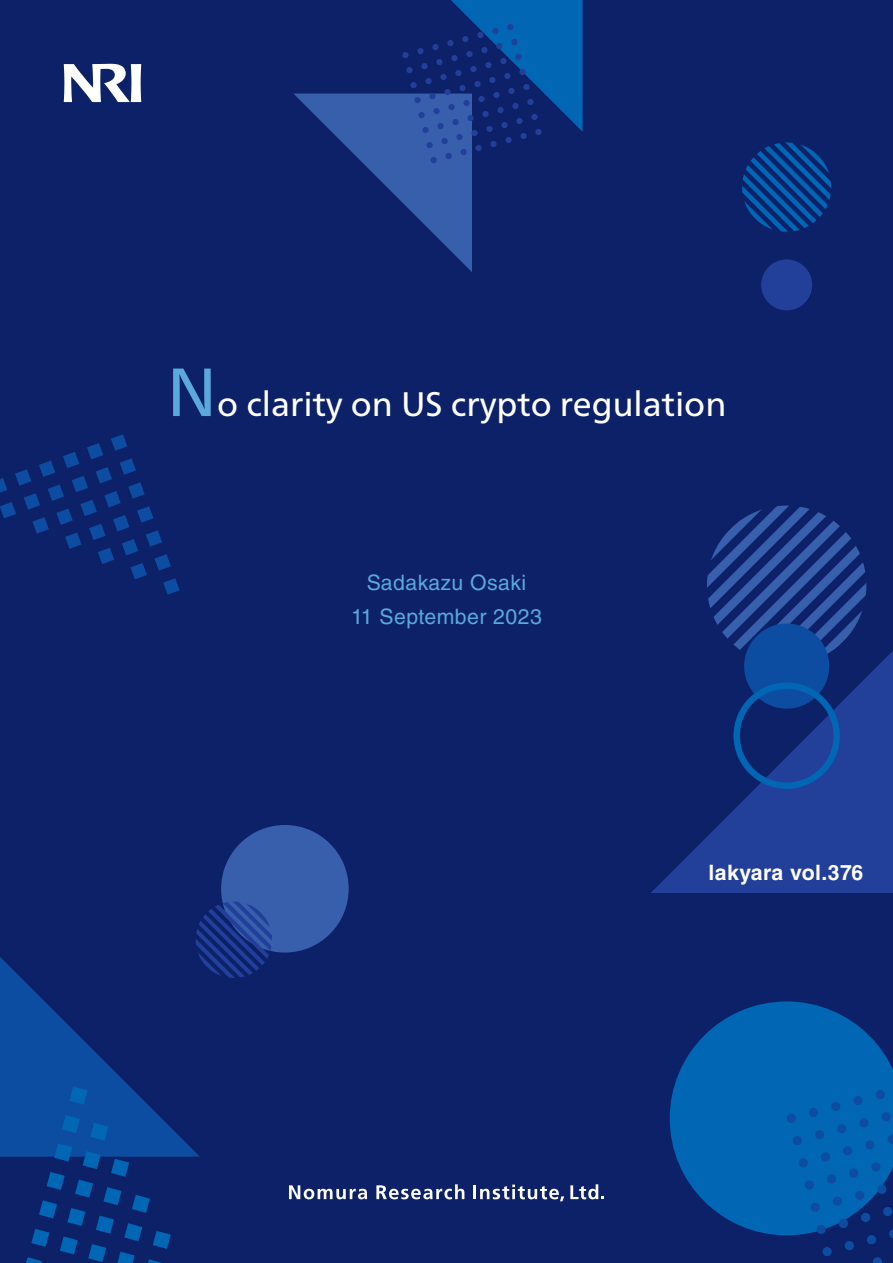
<style>
.page{position:relative;width:893px;height:1263px;background:#0d2169}
.page>*{position:absolute;margin:0;border:0;box-sizing:border-box;transform-origin:0 0}
.t1{font:34.05px "Frutiger Neue LT Pro";color:#fff}
.t2{font:21.3px/34px "Helvetica LT Std";letter-spacing:.02em;color:#5ba8dc;text-align:center}
.t3{font:700 21.3px "Helvetica LT Std";letter-spacing:.02em;color:#fff}
.s1{font-size:68.1px;color:#5ba8dc}
</style>
<div class="page">
<svg style="left:651px;top:651px;width:242px;height:242px;fill:#223f99"></svg>
<div style="left:221px;top:825px;width:128px;height:127px;background:#375fac;border-radius:50%"></div>
<svg style="left:670px;top:1001px;width:223px;height:234px;fill:#0166b3"></svg>
<div style="left:761px;top:259px;width:51px;height:51px;background:#223f99;border-radius:50%"></div>
<svg style="left:293px;top:0;width:290px;height:272px"></svg>
<div style="left:507px;top:24px;width:7px;height:6px;background:#223f99;border-radius:3px"></div>
<div style="left:492px;top:28px;width:7px;height:6px;background:#223f99;border-radius:3px"></div>
<div style="left:477px;top:32px;width:7px;height:7px;background:#223f99;border-radius:3px"></div>
<div style="left:462px;top:36px;width:7px;height:7px;background:#223f99;border-radius:3px"></div>
<div style="left:447px;top:40px;width:7px;height:7px;background:#223f99;border-radius:3px"></div>
<div style="left:432px;top:44px;width:7px;height:7px;background:#223f99;border-radius:3px"></div>
<div style="left:417px;top:48px;width:7px;height:7px;background:#223f99;border-radius:3px"></div>
<div style="left:402px;top:52px;width:7px;height:7px;background:#223f99;border-radius:3px"></div>
<div style="left:511px;top:39px;width:7px;height:6px;background:#223f99;border-radius:3px"></div>
<div style="left:496px;top:43px;width:7px;height:6px;background:#223f99;border-radius:3px"></div>
<div style="left:481px;top:47px;width:7px;height:6px;background:#223f99;border-radius:3px"></div>
<div style="left:466px;top:51px;width:7px;height:7px;background:#223f99;border-radius:3px"></div>
<div style="left:451px;top:55px;width:7px;height:7px;background:#223f99;border-radius:3px"></div>
<div style="left:436px;top:59px;width:7px;height:7px;background:#223f99;border-radius:3px"></div>
<div style="left:421px;top:63px;width:7px;height:7px;background:#223f99;border-radius:3px"></div>
<div style="left:406px;top:67px;width:7px;height:7px;background:#223f99;border-radius:3px"></div>
<div style="left:515px;top:54px;width:7px;height:6px;background:#223f99;border-radius:3px"></div>
<div style="left:500px;top:58px;width:7px;height:6px;background:#223f99;border-radius:3px"></div>
<div style="left:485px;top:62px;width:7px;height:6px;background:#223f99;border-radius:3px"></div>
<div style="left:470px;top:66px;width:7px;height:6px;background:#223f99;border-radius:3px"></div>
<div style="left:455px;top:70px;width:7px;height:7px;background:#223f99;border-radius:3px"></div>
<div style="left:440px;top:74px;width:7px;height:7px;background:#223f99;border-radius:3px"></div>
<div style="left:425px;top:78px;width:7px;height:7px;background:#223f99;border-radius:3px"></div>
<div style="left:410px;top:82px;width:7px;height:7px;background:#223f99;border-radius:3px"></div>
<div style="left:519px;top:69px;width:7px;height:6px;background:#223f99;border-radius:3px"></div>
<div style="left:504px;top:73px;width:7px;height:6px;background:#223f99;border-radius:3px"></div>
<div style="left:489px;top:77px;width:7px;height:6px;background:#223f99;border-radius:3px"></div>
<div style="left:474px;top:81px;width:7px;height:6px;background:#223f99;border-radius:3px"></div>
<div style="left:459px;top:85px;width:7px;height:6px;background:#223f99;border-radius:3px"></div>
<div style="left:444px;top:89px;width:7px;height:7px;background:#223f99;border-radius:3px"></div>
<div style="left:429px;top:93px;width:7px;height:7px;background:#223f99;border-radius:3px"></div>
<div style="left:414px;top:97px;width:7px;height:7px;background:#223f99;border-radius:3px"></div>
<div style="left:523px;top:84px;width:7px;height:6px;background:#223f99;border-radius:3px"></div>
<div style="left:508px;top:88px;width:7px;height:6px;background:#223f99;border-radius:3px"></div>
<div style="left:493px;top:92px;width:7px;height:6px;background:#223f99;border-radius:3px"></div>
<div style="left:478px;top:96px;width:7px;height:6px;background:#223f99;border-radius:3px"></div>
<div style="left:463px;top:100px;width:7px;height:6px;background:#223f99;border-radius:3px"></div>
<div style="left:448px;top:104px;width:7px;height:7px;background:#223f99;border-radius:3px"></div>
<div style="left:433px;top:108px;width:7px;height:7px;background:#223f99;border-radius:3px"></div>
<div style="left:418px;top:112px;width:7px;height:7px;background:#223f99;border-radius:3px"></div>
<div style="left:527px;top:99px;width:7px;height:6px;background:#223f99;border-radius:3px"></div>
<div style="left:512px;top:103px;width:7px;height:6px;background:#223f99;border-radius:3px"></div>
<div style="left:497px;top:107px;width:7px;height:6px;background:#223f99;border-radius:3px"></div>
<div style="left:482px;top:111px;width:7px;height:6px;background:#223f99;border-radius:3px"></div>
<div style="left:467px;top:115px;width:7px;height:6px;background:#223f99;border-radius:3px"></div>
<div style="left:452px;top:119px;width:7px;height:6px;background:#223f99;border-radius:3px"></div>
<div style="left:437px;top:123px;width:7px;height:7px;background:#223f99;border-radius:3px"></div>
<div style="left:422px;top:127px;width:7px;height:7px;background:#223f99;border-radius:3px"></div>
<div style="left:531px;top:114px;width:7px;height:6px;background:#223f99;border-radius:3px"></div>
<div style="left:516px;top:118px;width:7px;height:6px;background:#223f99;border-radius:3px"></div>
<div style="left:501px;top:122px;width:7px;height:6px;background:#223f99;border-radius:3px"></div>
<div style="left:486px;top:126px;width:7px;height:6px;background:#223f99;border-radius:3px"></div>
<div style="left:471px;top:130px;width:7px;height:6px;background:#223f99;border-radius:3px"></div>
<div style="left:456px;top:134px;width:7px;height:6px;background:#223f99;border-radius:3px"></div>
<div style="left:441px;top:138px;width:7px;height:6px;background:#223f99;border-radius:3px"></div>
<div style="left:426px;top:142px;width:7px;height:7px;background:#223f99;border-radius:3px"></div>
<div style="left:535px;top:128px;width:7px;height:7px;background:#223f99;border-radius:3px"></div>
<div style="left:520px;top:133px;width:7px;height:6px;background:#223f99;border-radius:3px"></div>
<div style="left:505px;top:137px;width:7px;height:6px;background:#223f99;border-radius:3px"></div>
<div style="left:490px;top:141px;width:7px;height:6px;background:#223f99;border-radius:3px"></div>
<div style="left:475px;top:145px;width:7px;height:6px;background:#223f99;border-radius:3px"></div>
<div style="left:460px;top:149px;width:7px;height:6px;background:#223f99;border-radius:3px"></div>
<div style="left:445px;top:153px;width:7px;height:6px;background:#223f99;border-radius:3px"></div>
<div style="left:430px;top:157px;width:7px;height:6px;background:#223f99;border-radius:3px"></div>
<svg style="left:786px;top:1113px;width:10px;height:10px"></svg>
<svg style="left:808px;top:1107px;width:11px;height:10px"></svg>
<svg style="left:831px;top:1101px;width:10px;height:10px"></svg>
<svg style="left:853px;top:1095px;width:10px;height:10px"></svg>
<svg style="left:875px;top:1089px;width:10px;height:11px"></svg>
<svg style="left:792px;top:1135px;width:10px;height:11px"></svg>
<svg style="left:814px;top:1129px;width:11px;height:11px"></svg>
<svg style="left:837px;top:1123px;width:10px;height:11px"></svg>
<svg style="left:859px;top:1118px;width:10px;height:10px"></svg>
<svg style="left:881px;top:1112px;width:10px;height:10px"></svg>
<svg style="left:798px;top:1158px;width:10px;height:10px"></svg>
<svg style="left:820px;top:1152px;width:11px;height:10px"></svg>
<svg style="left:843px;top:1146px;width:10px;height:10px"></svg>
<svg style="left:865px;top:1140px;width:10px;height:10px"></svg>
<svg style="left:887px;top:1134px;width:6px;height:10px"></svg>
<svg style="left:804px;top:1180px;width:10px;height:10px"></svg>
<svg style="left:826px;top:1174px;width:10px;height:10px"></svg>
<svg style="left:848px;top:1168px;width:11px;height:10px"></svg>
<svg style="left:871px;top:1162px;width:10px;height:10px"></svg>
<svg style="left:810px;top:1202px;width:10px;height:10px"></svg>
<svg style="left:832px;top:1196px;width:10px;height:10px"></svg>
<svg style="left:854px;top:1190px;width:11px;height:10px"></svg>
<svg style="left:877px;top:1184px;width:10px;height:10px"></svg>
<svg style="left:816px;top:1224px;width:10px;height:10px"></svg>
<svg style="left:838px;top:1218px;width:10px;height:10px"></svg>
<svg style="left:860px;top:1212px;width:11px;height:10px"></svg>
<svg style="left:883px;top:1206px;width:10px;height:11px"></svg>
<svg style="left:822px;top:1247px;width:10px;height:9px"></svg>
<svg style="left:844px;top:1241px;width:10px;height:10px"></svg>
<svg style="left:866px;top:1234px;width:11px;height:11px"></svg>
<svg style="left:889px;top:1229px;width:4px;height:9px"></svg>
<svg style="left:873px;top:1257px;width:9px;height:6px"></svg>
<svg style="left:699px;top:506px;width:175px;height:167px"></svg>
<svg style="left:742px;top:142px;width:90px;height:90px"></svg>
<div style="left:744px;top:624px;width:85px;height:85px;background:#0d4da1;border-radius:50%"></div>
<svg style="left:111px;top:434px;width:16px;height:17px"></svg>
<svg style="left:120px;top:458px;width:16px;height:17px"></svg>
<svg style="left:128px;top:482px;width:17px;height:17px"></svg>
<svg style="left:137px;top:506px;width:16px;height:17px"></svg>
<svg style="left:146px;top:530px;width:16px;height:17px"></svg>
<svg style="left:155px;top:554px;width:16px;height:17px"></svg>
<svg style="left:163px;top:578px;width:17px;height:17px"></svg>
<svg style="left:87px;top:443px;width:16px;height:16px"></svg>
<svg style="left:96px;top:467px;width:16px;height:16px"></svg>
<svg style="left:104px;top:491px;width:17px;height:16px"></svg>
<svg style="left:113px;top:515px;width:16px;height:16px"></svg>
<svg style="left:122px;top:539px;width:16px;height:16px"></svg>
<svg style="left:131px;top:563px;width:16px;height:16px"></svg>
<svg style="left:63px;top:452px;width:16px;height:16px"></svg>
<svg style="left:72px;top:476px;width:16px;height:16px"></svg>
<svg style="left:80px;top:500px;width:17px;height:16px"></svg>
<svg style="left:89px;top:524px;width:16px;height:16px"></svg>
<svg style="left:98px;top:548px;width:16px;height:16px"></svg>
<svg style="left:39px;top:461px;width:16px;height:16px"></svg>
<svg style="left:48px;top:484px;width:16px;height:17px"></svg>
<svg style="left:56px;top:508px;width:17px;height:17px"></svg>
<svg style="left:65px;top:532px;width:17px;height:17px"></svg>
<svg style="left:15px;top:469px;width:16px;height:17px"></svg>
<svg style="left:24px;top:493px;width:16px;height:17px"></svg>
<svg style="left:32px;top:517px;width:17px;height:17px"></svg>
<svg style="left:0;top:478px;width:7px;height:15px"></svg>
<svg style="left:0;top:502px;width:16px;height:16px"></svg>
<svg style="left:0;top:901px;width:276px;height:362px"></svg>
<svg style="left:733px;top:682px;width:107px;height:107px"></svg>
<svg style="left:289px;top:1185px;width:78px;height:14px"></svg>
<svg style="left:376px;top:1184px;width:88px;height:15px"></svg>
<hr style="left:473px;top:1185px;width:3px;height:14px;background:#fff">
<svg style="left:480px;top:1184px;width:84px;height:17px"></svg>
<svg style="left:570px;top:1184px;width:34px;height:15px"></svg>
<svg style="left:64px;top:64px;width:77px;height:38px"></svg>
<p class="t1" style="left:167px;top:383px;width:561px"><span class="s1">N</span>o clarity on US crypto regulation</p>
<p class="t2" style="left:351px;top:565px;width:192px">Sadakazu Osaki<br>11 September 2023</p>
<p class="t3" style="left:708px;top:859px;width:156px">lakyara vol.376</p>
</div>
